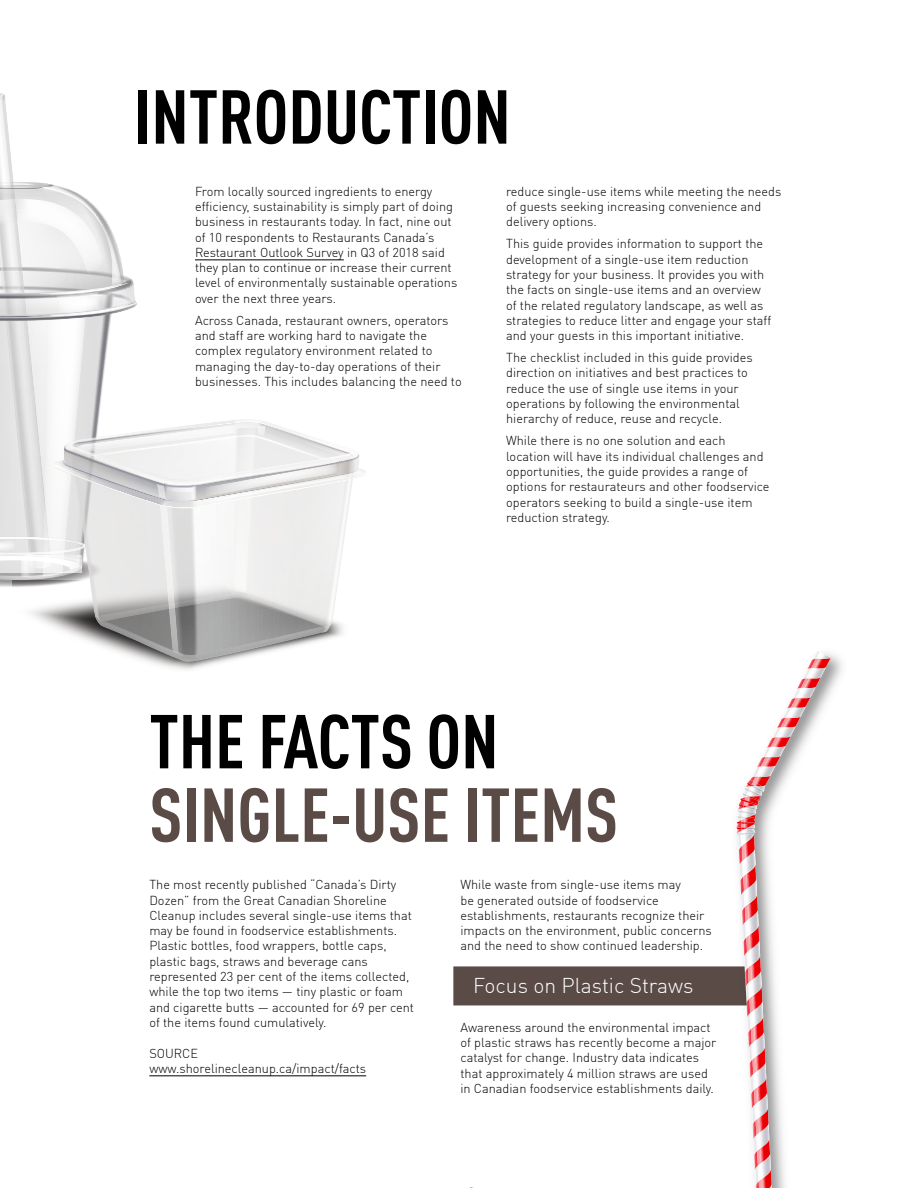
<style>
.page{position:relative;width:918px;height:1188px;background:#fff}
.page>*{position:absolute;margin:0;border:0;box-sizing:border-box;transform-origin:0 0}
.t1{font:700 condensed 75px "DIN Offc";color:#000}
.t2{font:700 condensed 75px "DIN Offc";color:#5b4b47}
.t3{font:300 21px "DIN Offc";color:#fff}
.t4{font:300 12.75px/15.3px "DIN Offc";color:#000}
</style>
<div class="page">
<svg style="left:0;top:93px;width:366px;height:577px"></svg>
<hr style="left:195px;top:260px;width:149px;height:1px;background:#000">
<hr style="left:149px;top:1076px;width:217px;height:1px;background:#000">
<div style="left:453px;top:966px;width:274px;height:39px;background:#5b4b47"></div>
<img style="left:727px;top:788px;width:55px;height:215px">
<img style="left:727px;top:1003px;width:58px;height:185px">
<img style="left:738px;top:834px;width:34px;height:354px">
<img style="left:741px;top:836px;width:21px;height:346px">
<img style="left:753px;top:653px;width:78px;height:135px">
<img style="left:755px;top:652px;width:67px;height:125px">
<img style="left:807px;top:658px;width:24px;height:11px">
<svg style="left:811px;top:659px;width:8px;height:9px"></svg>
<img style="left:797px;top:677px;width:24px;height:12px">
<svg style="left:801px;top:678px;width:8px;height:10px"></svg>
<img style="left:787px;top:697px;width:24px;height:12px">
<svg style="left:791px;top:698px;width:8px;height:9px"></svg>
<img style="left:777px;top:717px;width:24px;height:11px">
<svg style="left:781px;top:718px;width:8px;height:9px"></svg>
<img style="left:767px;top:736px;width:24px;height:12px">
<svg style="left:771px;top:737px;width:8px;height:10px"></svg>
<img style="left:757px;top:756px;width:23px;height:12px">
<svg style="left:761px;top:757px;width:8px;height:9px"></svg>
<img style="left:753px;top:776px;width:17px;height:10px">
<img style="left:739px;top:836px;width:17px;height:59px">
<img style="left:742px;top:844px;width:4px;height:17px">
<svg style="left:737px;top:777px;width:27px;height:59px"></svg>
<img style="left:743px;top:874px;width:4px;height:17px">
<img style="left:742px;top:895px;width:16px;height:31px">
<img style="left:745px;top:905px;width:4px;height:17px">
<img style="left:744px;top:925px;width:15px;height:31px">
<img style="left:746px;top:935px;width:4px;height:17px">
<img style="left:745px;top:956px;width:16px;height:31px">
<img style="left:748px;top:966px;width:4px;height:17px">
<img style="left:747px;top:986px;width:15px;height:31px">
<img style="left:750px;top:996px;width:3px;height:17px">
<img style="left:748px;top:1017px;width:16px;height:31px">
<img style="left:751px;top:1027px;width:4px;height:17px">
<img style="left:750px;top:1047px;width:15px;height:31px">
<img style="left:753px;top:1057px;width:3px;height:17px">
<img style="left:751px;top:1078px;width:16px;height:31px">
<img style="left:754px;top:1088px;width:4px;height:17px">
<img style="left:753px;top:1108px;width:17px;height:62px">
<img style="left:756px;top:1118px;width:3px;height:17px">
<img style="left:757px;top:1149px;width:4px;height:17px">
<img style="left:756px;top:1169px;width:16px;height:19px">
<svg style="left:759px;top:1179px;width:3px;height:9px"></svg>
<h1 class="t1" style="left:134px;top:72px;width:378px">INTRODUCTION</h1>
<p class="t4" style="left:195px;top:183px;width:264px">From locally sourced ingredients to energy efficiency, sustainability is simply part of doing business in restaurants today. In fact, nine out of 10 respondents to Restaurants Canada’s Restaurant Outlook Survey in Q3 of 2018 said they plan to continue or increase their current level of environmentally sustainable operations over the next three years.</p>
<p class="t4" style="left:195px;top:312px;width:268px">Across Canada, restaurant owners, operators and staff are working hard to navigate the complex regulatory environment related to managing the day-to-day operations of their businesses. This includes balancing the need to</p>
<p class="t4" style="left:506px;top:183px;width:277px">reduce single-use items while meeting the needs of guests seeking increasing convenience and delivery options.</p>
<p class="t4" style="left:506px;top:236px;width:267px">This guide provides information to support the development of a single-use item reduction strategy for your business. It provides you with the facts on single-use items and an overview of the related regulatory landscape, as well as strategies to reduce litter and engage your staff and your guests in this important initiative.</p>
<p class="t4" style="left:506px;top:350px;width:248px">The checklist included in this guide provides direction on initiatives and best practices to reduce the use of single use items in your operations by following the environmental hierarchy of reduce, reuse and recycle.</p>
<p class="t4" style="left:506px;top:433px;width:265px">While there is no one solution and each location will have its individual challenges and opportunities, the guide provides a range of options for restaurateurs and other foodservice operators seeking to build a single-use item reduction strategy.</p>
<h1 class="t1" style="left:149px;top:696px;width:351px">THE FACTS ON</h1>
<h1 class="t2" style="left:149px;top:770px;width:470px">SINGLE-USE ITEMS</h1>
<p class="t4" style="left:149px;top:877px;width:266px">The most recently published “Canada’s Dirty Dozen” from the Great Canadian Shoreline Cleanup includes several single-use items that may be found in foodservice establishments.<br>Plastic bottles, food wrappers, bottle caps, plastic bags, straws and beverage cans represented 23 per cent of the items collected, while the top two items — tiny plastic or foam and cigarette butts — accounted for 69 per cent of the items found cumulatively.</p>
<p class="t4" style="left:149px;top:1045px;width:218px">SOURCE www.shorelinecleanup.ca/impact/facts</p>
<p class="t4" style="left:460px;top:877px;width:253px">While waste from single-use items may<br>be generated outside of foodservice establishments, restaurants recognize their impacts on the environment, public concerns and the need to show continued leadership.</p>
<h2 class="t3" style="left:473px;top:972px;width:222px">Focus on Plastic Straws</h2>
<p class="t4" style="left:460px;top:1020px;width:257px">Awareness around the environmental impact of plastic straws has recently become a major catalyst for change. Industry data indicates that approximately 4 million straws are used in Canadian foodservice establishments daily.</p>
</div>
